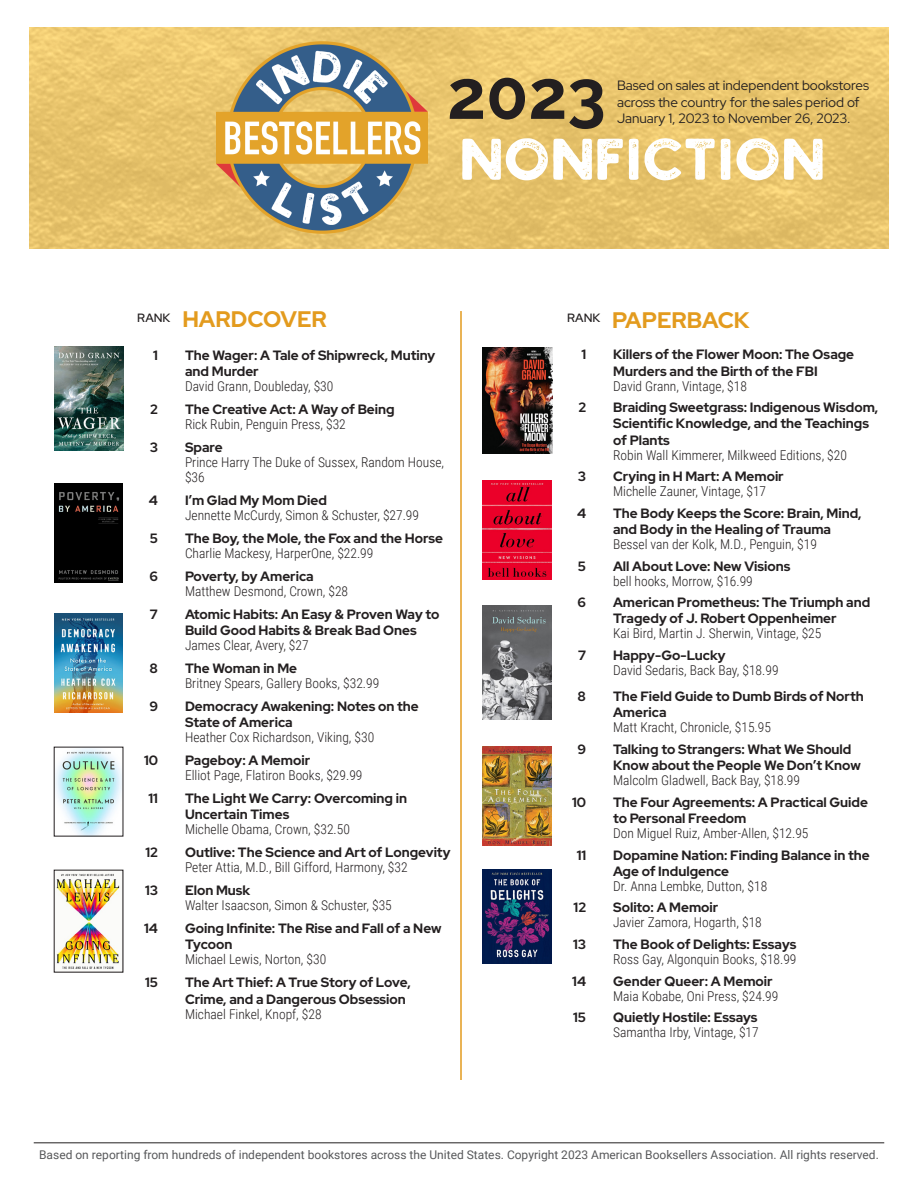
<style>
.page{position:relative;width:918px;height:1188px;background:#fff}
.page>*{position:absolute;margin:0;border:0;box-sizing:border-box;transform-origin:0 0}
.t1{font:700 69px "Raleway";color:#231f20}
.t2{font:54px "Holtzberg";letter-spacing:.01em;color:#fff}
.t3{font:700 22.5px "Red Hat Display";color:#e39b1e}
.Book_Title___Rank{font:700 13.5px/16.2px "Red Hat Display";color:#231f20}
.Bibliography{font:300 13.5px/15px "Roboto Condensed";color:#231f20}
.t4{font:13.5px/16.2px "Red Hat Display";color:#231f20}
.t5{font:12px "Roboto";color:#57585a}
.t6{font:600 12px "Red Hat Display";color:#231f20}
</style>
<div class="page">
<img style="left:30px;top:27px;width:858px;height:221px">
<img style="left:216px;top:42px;width:212px;height:191px">
<hr style="left:34px;top:1143px;width:850px;height:1px;background:#231f20">
<hr style="left:460px;top:311px;width:2px;height:769px;background:#e39b1e">
<img style="left:54px;top:347px;width:70px;height:104px">
<img style="left:54px;top:614px;width:69px;height:99px">
<img style="left:54px;top:484px;width:69px;height:99px">
<img style="left:56px;top:873px;width:64px;height:97px">
<img style="left:56px;top:749px;width:65px;height:85px">
<img style="left:483px;top:348px;width:69px;height:106px">
<img style="left:483px;top:606px;width:69px;height:114px">
<img style="left:483px;top:480px;width:69px;height:99px">
<img style="left:483px;top:870px;width:68px;height:94px">
<img style="left:483px;top:747px;width:68px;height:98px">
<h1 class="t1" style="left:447px;top:55px;width:160px">2023</h1>
<p class="t4" style="left:617px;top:77px;width:254px">Based on sales at independent bookstores across the country for the sales period of<br>January 1, 2023 to November 26, 2023.</p>
<p class="t2" style="left:462px;top:136px;width:366px">NONFICTION</p>
<p class="t6" style="left:137px;top:310px;width:35px">RANK</p>
<p class="t3" style="left:182px;top:305px;width:146px">HARDCOVER</p>
<p class="t6" style="left:567px;top:310px;width:35px">RANK</p>
<p class="t3" style="left:612px;top:305px;width:139px">PAPERBACK</p>
<p class="Book_Title___Rank" style="left:153px;top:347px;width:6px">1</p>
<p class="Book_Title___Rank" style="left:185px;top:347px;width:252px">The Wager: A Tale of Shipwreck, Mutiny and Murder</p>
<p class="Bibliography" style="left:185px;top:378px;width:150px">David Grann, Doubleday, $30</p>
<p class="Book_Title___Rank" style="left:150px;top:401px;width:9px">2</p>
<p class="Book_Title___Rank" style="left:185px;top:401px;width:211px">The Creative Act: A Way of Being</p>
<p class="Bibliography" style="left:185px;top:416px;width:162px">Rick Rubin, Penguin Press, $32</p>
<p class="Book_Title___Rank" style="left:150px;top:439px;width:10px">3</p>
<p class="Book_Title___Rank" style="left:185px;top:439px;width:39px">Spare</p>
<p class="Bibliography" style="left:185px;top:454px;width:261px">Prince Harry The Duke of Sussex, Random House, $36</p>
<p class="Book_Title___Rank" style="left:149px;top:492px;width:11px">4</p>
<p class="Book_Title___Rank" style="left:185px;top:492px;width:143px">I’m Glad My Mom Died</p>
<p class="Bibliography" style="left:185px;top:507px;width:236px">Jennette McCurdy, Simon &amp; Schuster, $27.99</p>
<p class="Book_Title___Rank" style="left:150px;top:530px;width:10px">5</p>
<p class="Book_Title___Rank" style="left:185px;top:530px;width:260px">The Boy, the Mole, the Fox and the Horse</p>
<p class="Bibliography" style="left:185px;top:545px;width:190px">Charlie Mackesy, HarperOne, $22.99</p>
<p class="Book_Title___Rank" style="left:149px;top:568px;width:10px">6</p>
<p class="Book_Title___Rank" style="left:185px;top:568px;width:130px">Poverty, by America</p>
<p class="Bibliography" style="left:185px;top:583px;width:165px">Matthew Desmond, Crown, $28</p>
<p class="Book_Title___Rank" style="left:150px;top:606px;width:10px">7</p>
<p class="Book_Title___Rank" style="left:185px;top:606px;width:256px">Atomic Habits: An Easy &amp; Proven Way to<br>Build Good Habits &amp; Break Bad Ones</p>
<p class="Bibliography" style="left:185px;top:637px;width:125px">James Clear, Avery, $27</p>
<p class="Book_Title___Rank" style="left:149px;top:660px;width:10px">8</p>
<p class="Book_Title___Rank" style="left:185px;top:660px;width:114px">The Woman in Me</p>
<p class="Bibliography" style="left:185px;top:675px;width:196px">Britney Spears, Gallery Books, $32.99</p>
<p class="Book_Title___Rank" style="left:149px;top:698px;width:10px">9</p>
<p class="Book_Title___Rank" style="left:185px;top:698px;width:235px">Democracy Awakening: Notes on the<br>State of America</p>
<p class="Bibliography" style="left:185px;top:729px;width:191px">Heather Cox Richardson, Viking, $30</p>
<p class="Book_Title___Rank" style="left:144px;top:752px;width:15px">10</p>
<p class="Book_Title___Rank" style="left:185px;top:752px;width:127px">Pageboy: A Memoir</p>
<p class="Bibliography" style="left:185px;top:767px;width:179px">Elliot Page, Flatiron Books, $29.99</p>
<p class="Book_Title___Rank" style="left:149px;top:790px;width:11px">11</p>
<p class="Book_Title___Rank" style="left:185px;top:790px;width:224px">The Light We Carry: Overcoming in<br>Uncertain Times</p>
<p class="Bibliography" style="left:185px;top:822px;width:166px">Michelle Obama, Crown, $32.50</p>
<p class="Book_Title___Rank" style="left:146px;top:844px;width:14px">12</p>
<p class="Book_Title___Rank" style="left:185px;top:844px;width:267px">Outlive: The Science and Art of Longevity</p>
<p class="Bibliography" style="left:185px;top:859px;width:224px">Peter Attia, M.D., Bill Gifford, Harmony, $32</p>
<p class="Book_Title___Rank" style="left:145px;top:882px;width:15px">13</p>
<p class="Book_Title___Rank" style="left:185px;top:882px;width:67px">Elon Musk</p>
<p class="Bibliography" style="left:185px;top:897px;width:208px">Walter Isaacson, Simon &amp; Schuster, $35</p>
<p class="Book_Title___Rank" style="left:144px;top:920px;width:15px">14</p>
<p class="Book_Title___Rank" style="left:185px;top:920px;width:258px">Going Infinite: The Rise and Fall of a New<br>Tycoon</p>
<p class="Bibliography" style="left:185px;top:952px;width:143px">Michael Lewis, Norton, $30</p>
<p class="Book_Title___Rank" style="left:145px;top:974px;width:14px">15</p>
<p class="Book_Title___Rank" style="left:185px;top:974px;width:227px">The Art Thief: A True Story of Love,<br>Crime, and a Dangerous Obsession</p>
<p class="Bibliography" style="left:185px;top:1006px;width:138px">Michael Finkel, Knopf, $28</p>
<p class="Book_Title___Rank" style="left:581px;top:346px;width:6px">1</p>
<p class="Book_Title___Rank" style="left:613px;top:346px;width:243px">Killers of the Flower Moon: The Osage<br>Murders and the Birth of the FBI</p>
<p class="Bibliography" style="left:613px;top:378px;width:135px">David Grann, Vintage, $18</p>
<p class="Book_Title___Rank" style="left:578px;top:399px;width:9px">2</p>
<p class="Book_Title___Rank" style="left:613px;top:399px;width:267px">Braiding Sweetgrass: Indigenous Wisdom,<br>Scientific Knowledge, and the Teachings of Plants</p>
<p class="Bibliography" style="left:613px;top:447px;width:235px">Robin Wall Kimmerer, Milkweed Editions, $20</p>
<p class="Book_Title___Rank" style="left:578px;top:468px;width:10px">3</p>
<p class="Book_Title___Rank" style="left:613px;top:468px;width:172px">Crying in H Mart: A Memoir</p>
<p class="Bibliography" style="left:613px;top:483px;width:155px">Michelle Zauner, Vintage, $17</p>
<p class="Book_Title___Rank" style="left:577px;top:505px;width:11px">4</p>
<p class="Book_Title___Rank" style="left:613px;top:505px;width:250px">The Body Keeps the Score: Brain, Mind, and Body in the Healing of Trauma</p>
<p class="Bibliography" style="left:613px;top:536px;width:205px">Bessel van der Kolk, M.D., Penguin, $19</p>
<p class="Book_Title___Rank" style="left:578px;top:557px;width:10px">5</p>
<p class="Book_Title___Rank" style="left:613px;top:557px;width:179px">All About Love: New Visions</p>
<p class="Bibliography" style="left:613px;top:573px;width:141px">bell hooks, Morrow, $16.99</p>
<p class="Book_Title___Rank" style="left:578px;top:594px;width:10px">6</p>
<p class="Book_Title___Rank" style="left:613px;top:594px;width:259px">American Prometheus: The Triumph and<br>Tragedy of J. Robert Oppenheimer</p>
<p class="Bibliography" style="left:613px;top:626px;width:210px">Kai Bird, Martin J. Sherwin, Vintage, $25</p>
<p class="Book_Title___Rank" style="left:578px;top:647px;width:10px">7</p>
<p class="Book_Title___Rank" style="left:613px;top:647px;width:114px">Happy-Go-Lucky</p>
<p class="Bibliography" style="left:613px;top:662px;width:167px">David Sedaris, Back Bay, $18.99</p>
<p class="Book_Title___Rank" style="left:578px;top:688px;width:10px">8</p>
<p class="Book_Title___Rank" style="left:613px;top:688px;width:252px">The Field Guide to Dumb Birds of North<br>America</p>
<p class="Bibliography" style="left:613px;top:720px;width:159px">Matt Kracht, Chronicle, $15.95</p>
<p class="Book_Title___Rank" style="left:578px;top:741px;width:10px">9</p>
<p class="Book_Title___Rank" style="left:613px;top:741px;width:249px">Talking to Strangers: What We Should<br>Know about the People We Don’t Know</p>
<p class="Bibliography" style="left:613px;top:772px;width:188px">Malcolm Gladwell, Back Bay, $18.99</p>
<p class="Book_Title___Rank" style="left:572px;top:794px;width:15px">10</p>
<p class="Book_Title___Rank" style="left:613px;top:794px;width:256px">The Four Agreements: A Practical Guide to Personal Freedom</p>
<p class="Bibliography" style="left:613px;top:825px;width:197px">Don Miguel Ruiz, Amber-Allen, $12.95</p>
<p class="Book_Title___Rank" style="left:577px;top:846px;width:11px">11</p>
<p class="Book_Title___Rank" style="left:613px;top:846px;width:258px">Dopamine Nation: Finding Balance in the<br>Age of Indulgence</p>
<p class="Bibliography" style="left:613px;top:878px;width:156px">Dr. Anna Lembke, Dutton, $18</p>
<p class="Book_Title___Rank" style="left:574px;top:899px;width:14px">12</p>
<p class="Book_Title___Rank" style="left:613px;top:899px;width:107px">Solito: A Memoir</p>
<p class="Bibliography" style="left:613px;top:915px;width:150px">Javier Zamora, Hogarth, $18</p>
<p class="Book_Title___Rank" style="left:573px;top:936px;width:15px">13</p>
<p class="Book_Title___Rank" style="left:613px;top:936px;width:185px">The Book of Delights: Essays</p>
<p class="Bibliography" style="left:613px;top:951px;width:185px">Ross Gay, Algonquin Books, $18.99</p>
<p class="Book_Title___Rank" style="left:572px;top:972px;width:15px">14</p>
<p class="Book_Title___Rank" style="left:613px;top:972px;width:161px">Gender Queer: A Memoir</p>
<p class="Bibliography" style="left:613px;top:988px;width:167px">Maia Kobabe, Oni Press, $24.99</p>
<p class="Book_Title___Rank" style="left:573px;top:1009px;width:14px">15</p>
<p class="Book_Title___Rank" style="left:613px;top:1009px;width:146px">Quietly Hostile: Essays</p>
<p class="Bibliography" style="left:613px;top:1024px;width:147px">Samantha Irby, Vintage, $17</p>
<p class="t5" style="left:39px;top:1146px;width:841px">Based on reporting from hundreds of independent bookstores across the United States. Copyright 2023 American Booksellers Association. All rights reserved.</p>
</div>
